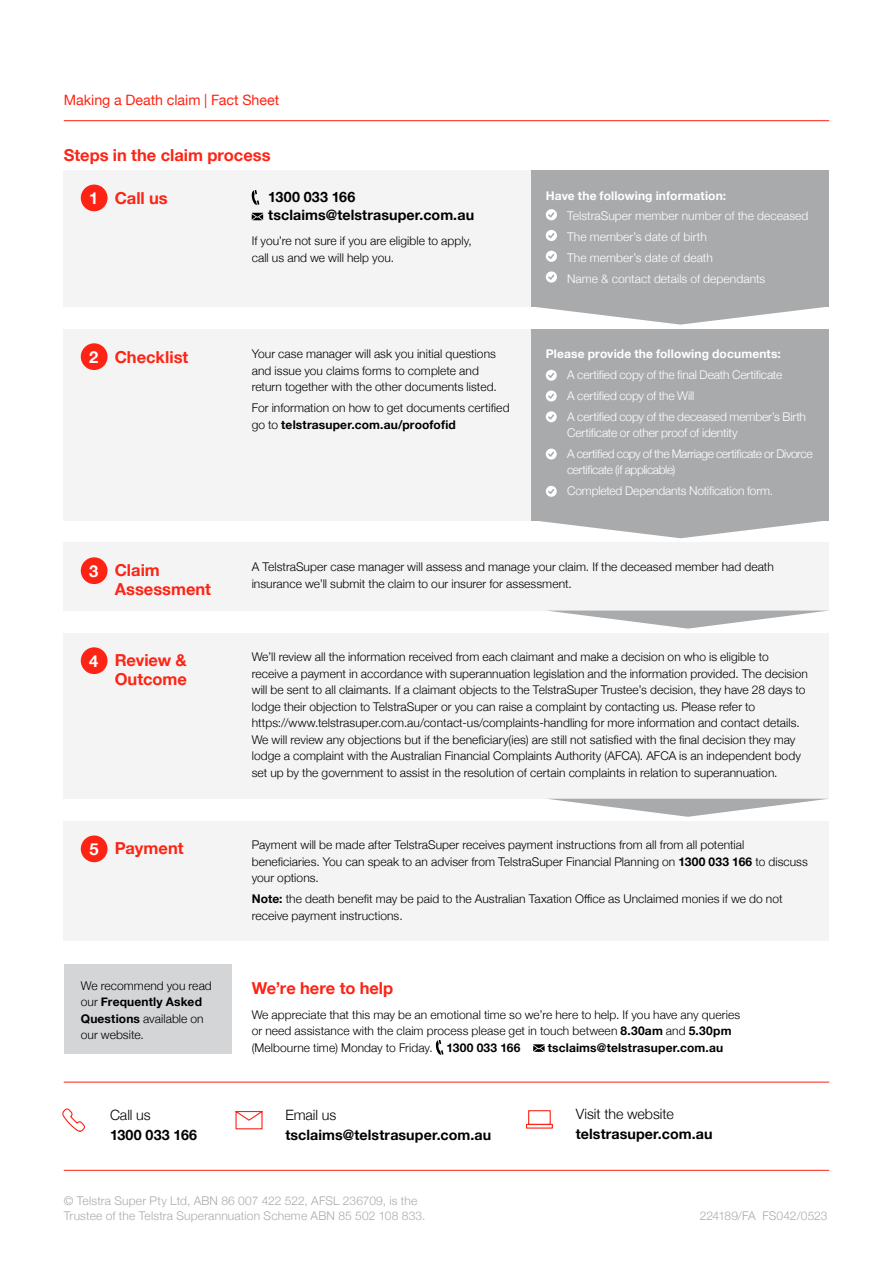
<style>
.page{position:relative;width:893px;height:1263px;background:#fff}
.page>*{position:absolute;margin:0;border:0;box-sizing:border-box;transform-origin:0 0}
.TS_TXT_Subhead__red{font:700 16.5px/19.5px "Helvetica Neue";color:#fd2415}
.TS_TXT_Subhead__red-2{font:700 16.5px "Helvetica Neue";color:#fff}
.TS_TXT_Body{font:700 14.25px/19.5px "Helvetica Neue";letter-spacing:.005em;color:#000}
.t1{font:14.25px "Helvetica Neue";color:#fd2415}
.TS_TXT_COND_Body{font:300 12px/16.5px "Helvetica Neue";letter-spacing:.005em;color:#000}
.TS_TXT_COND_Body-2{font:300 12px/16.5px "Helvetica Neue";letter-spacing:-.01em;color:#fff}
.TS_TXT_Footnote{font:300 12px/15.8px "Helvetica Neue";letter-spacing:.015em;color:#a8aaac}
.TS_TXT_COND_Body-3{font:300 12px/16.5px "Helvetica Neue";letter-spacing:-.035em;color:#fff}
.TS_TXT_COND_Body-4{font:700 12px "Helvetica Neue";letter-spacing:.01em;color:#fff}
.TS_TXT_COND_Body-5{font:700 12px "Helvetica Neue";letter-spacing:.01em;color:#000}
.TS_TXT_Footnote-2{font:300 12px "Helvetica Neue";letter-spacing:-.005em;color:#a8aaac}
.s1{font-weight:700}
.s2{font-weight:300}
</style>
<div class="page">
<hr style="left:64px;top:120px;width:765px;height:1px;background:#fd2415">
<div style="left:64px;top:821px;width:765px;height:119px;background:#f4f4f4"></div>
<div style="left:64px;top:633px;width:765px;height:166px;background:#f4f4f4"></div>
<div style="left:64px;top:542px;width:765px;height:68px;background:#f4f4f4"></div>
<div style="left:64px;top:329px;width:765px;height:191px;background:#f4f4f4"></div>
<div style="left:64px;top:170px;width:765px;height:136px;background:#f4f4f4"></div>
<hr style="left:64px;top:1170px;width:765px;height:1px;background:#fd2415">
<hr style="left:64px;top:1082px;width:765px;height:1px;background:#fd2415">
<svg style="left:62px;top:1108px;width:23px;height:24px"></svg>
<svg style="left:525px;top:1110px;width:28px;height:19px"></svg>
<svg style="left:235px;top:1110px;width:28px;height:20px"></svg>
<div style="left:81px;top:185px;width:27px;height:26px;background:#fd2415;border-radius:50%"></div>
<div style="left:81px;top:343px;width:27px;height:27px;background:#fd2415;border-radius:50%"></div>
<div style="left:81px;top:647px;width:27px;height:27px;background:#fd2415;border-radius:50%"></div>
<div style="left:81px;top:835px;width:27px;height:27px;background:#fd2415;border-radius:50%"></div>
<div style="left:81px;top:557px;width:27px;height:27px;background:#fd2415;border-radius:50%"></div>
<svg style="left:532px;top:306px;width:297px;height:19px"></svg>
<svg style="left:546px;top:610px;width:283px;height:19px"></svg>
<svg style="left:532px;top:520px;width:297px;height:18px"></svg>
<svg style="left:549px;top:799px;width:277px;height:18px"></svg>
<svg style="left:251px;top:190px;width:8px;height:15px"></svg>
<svg style="left:252px;top:213px;width:11px;height:7px"></svg>
<div style="left:532px;top:170px;width:297px;height:136px;background:#a8aaac"></div>
<div style="left:532px;top:329px;width:297px;height:191px;background:#a8aaac"></div>
<svg style="left:546px;top:209px;width:11px;height:11px"></svg>
<svg style="left:546px;top:230px;width:11px;height:11px"></svg>
<svg style="left:546px;top:251px;width:11px;height:11px"></svg>
<svg style="left:546px;top:271px;width:11px;height:12px"></svg>
<svg style="left:546px;top:370px;width:11px;height:11px"></svg>
<svg style="left:546px;top:391px;width:11px;height:10px"></svg>
<svg style="left:546px;top:411px;width:11px;height:11px"></svg>
<svg style="left:546px;top:449px;width:11px;height:10px"></svg>
<svg style="left:546px;top:486px;width:11px;height:11px"></svg>
<svg style="left:435px;top:1040px;width:8px;height:15px"></svg>
<svg style="left:533px;top:1044px;width:12px;height:8px"></svg>
<div style="left:64px;top:964px;width:167px;height:89px;background:#d4d5d6"></div>
<p class="t1" style="left:64px;top:90px;width:217px">Making a Death claim | Fact Sheet</p>
<p class="TS_TXT_Subhead__red" style="left:64px;top:145px;width:208px">Steps in the claim process</p>
<p class="TS_TXT_Body" style="left:268px;top:187px;width:89px">1300 033 166</p>
<p class="TS_TXT_Body" style="left:268px;top:206px;width:207px">tsclaims@telstrasuper.com.au</p>
<p class="TS_TXT_Subhead__red" style="left:115px;top:189px;width:54px">Call us</p>
<p class="TS_TXT_Subhead__red-2" style="left:89px;top:185px;width:11px">1</p>
<p class="TS_TXT_Subhead__red-2" style="left:89px;top:344px;width:11px">2</p>
<p class="TS_TXT_Subhead__red" style="left:115px;top:347px;width:75px">Checklist</p>
<p class="TS_TXT_COND_Body" style="left:252px;top:232px;width:222px">If you’re not sure if you are eligible to apply, call us and we will help you.</p>
<p class="TS_TXT_COND_Body" style="left:252px;top:345px;width:247px">Your case manager will ask you initial questions and issue you claims forms to complete and return together with the other documents listed.</p>
<p class="TS_TXT_COND_Body" style="left:252px;top:399px;width:259px">For information on how to get documents certified go to <span class="s1">telstrasuper.com.au/proofofid</span></p>
<p class="TS_TXT_COND_Body-4" style="left:546px;top:186px;width:182px">Have the following information:</p>
<p class="TS_TXT_COND_Body-2" style="left:567px;top:207px;width:243px">TelstraSuper member number of the deceased</p>
<p class="TS_TXT_COND_Body-2" style="left:567px;top:228px;width:141px">The member’s date of birth</p>
<p class="TS_TXT_COND_Body-2" style="left:567px;top:248px;width:147px">The member’s date of death</p>
<p class="TS_TXT_COND_Body-2" style="left:567px;top:269px;width:200px">Name &amp; contact details of dependants</p>
<p class="TS_TXT_COND_Body-4" style="left:546px;top:345px;width:237px">Please provide the following documents:</p>
<p class="TS_TXT_COND_Body-2" style="left:567px;top:366px;width:217px">A certified copy of the final Death Certificate</p>
<p class="TS_TXT_COND_Body-2" style="left:567px;top:386px;width:129px">A certified copy of the Will</p>
<p class="TS_TXT_COND_Body-2" style="left:567px;top:407px;width:241px">A certified copy of the deceased member’s Birth<br>Certificate or other proof of identity</p>
<p class="TS_TXT_COND_Body-3" style="left:567px;top:444px;width:247px">A certified copy of the Marriage certificate or Divorce certificate (if applicable)</p>
<p class="TS_TXT_COND_Body-2" style="left:567px;top:482px;width:207px">Completed Dependants Notification form.</p>
<p class="TS_TXT_Subhead__red-2" style="left:89px;top:558px;width:11px">3</p>
<p class="TS_TXT_Subhead__red" style="left:115px;top:561px;width:98px">Claim<br>Assessment</p>
<p class="TS_TXT_COND_Body" style="left:252px;top:558px;width:524px">A TelstraSuper case manager will assess and manage your claim. If the deceased member had death insurance we’ll submit the claim to our insurer for assessment.</p>
<p class="TS_TXT_Subhead__red-2" style="left:89px;top:648px;width:11px">4</p>
<p class="TS_TXT_Subhead__red" style="left:115px;top:650px;width:74px">Review &amp;<br>Outcome</p>
<p class="TS_TXT_COND_Body" style="left:252px;top:648px;width:558px">We’ll review all the information received from each claimant and make a decision on who is eligible to receive a payment in accordance with superannuation legislation and the information provided. The decision will be sent to all claimants. If a claimant objects to the TelstraSuper Trustee’s decision, they have 28 days to lodge their objection to TelstraSuper or you can raise a complaint by contacting us. Please refer to https://www.telstrasuper.com.au/contact-us/complaints-handling for more information and contact details.<br>We will review any objections but if the beneficiary(ies) are still not satisfied with the final decision they may lodge a complaint with the Australian Financial Complaints Authority (AFCA). AFCA is an independent body set up by the government to assist in the resolution of certain complaints in relation to superannuation.</p>
<p class="TS_TXT_Subhead__red-2" style="left:90px;top:836px;width:11px">5</p>
<p class="TS_TXT_Subhead__red" style="left:115px;top:839px;width:70px">Payment</p>
<p class="TS_TXT_COND_Body" style="left:252px;top:836px;width:558px">Payment will be made after TelstraSuper receives payment instructions from all from all potential beneficiaries. You can speak to an adviser from TelstraSuper Financial Planning on <span class="s1">1300 033 166</span> to discuss your options.</p>
<p class="TS_TXT_COND_Body" style="left:252px;top:890px;width:532px"><span class="s1">Note:</span> the death benefit may be paid to the Australian Taxation Office as Unclaimed monies if we do not receive payment instructions.</p>
<p class="TS_TXT_COND_Body" style="left:81px;top:976px;width:132px">We recommend you read our <span class="s1">Frequently Asked<br>Questions</span> available on our website.</p>
<p class="TS_TXT_Subhead__red" style="left:252px;top:979px;width:143px">We’re here to help</p>
<p class="TS_TXT_COND_Body" style="left:252px;top:1005px;width:490px">We appreciate that this may be an emotional time so we’re here to help. If you have any queries or need assistance with the claim process please get in touch between <span class="s1">8.30am</span> and <span class="s1">5.30pm </span>(Melbourne time) Monday to Friday. <span class="s1">1300 033 166</span></p>
<p class="TS_TXT_COND_Body-5" style="left:548px;top:1038px;width:177px">tsclaims@telstrasuper.com.au</p>
<p class="TS_TXT_Body" style="left:110px;top:1106px;width:89px"><span class="s2">Call us<br></span>1300 033 166</p>
<p class="TS_TXT_Body" style="left:576px;top:1105px;width:138px"><span class="s2">Visit the website </span>telstrasuper.com.au</p>
<p class="TS_TXT_Body" style="left:285px;top:1106px;width:207px"><span class="s2">Email us </span>tsclaims@telstrasuper.com.au</p>
<p class="TS_TXT_Footnote" style="left:64px;top:1192px;width:363px">© Telstra Super Pty Ltd, ABN 86 007 422 522, AFSL 236709, is the<br>Trustee of the Telstra Superannuation Scheme ABN 85 502 108 833.</p>
<p class="TS_TXT_Footnote-2" style="left:700px;top:1206px;width:129px">224189/FA FS042/0523</p>
</div>
